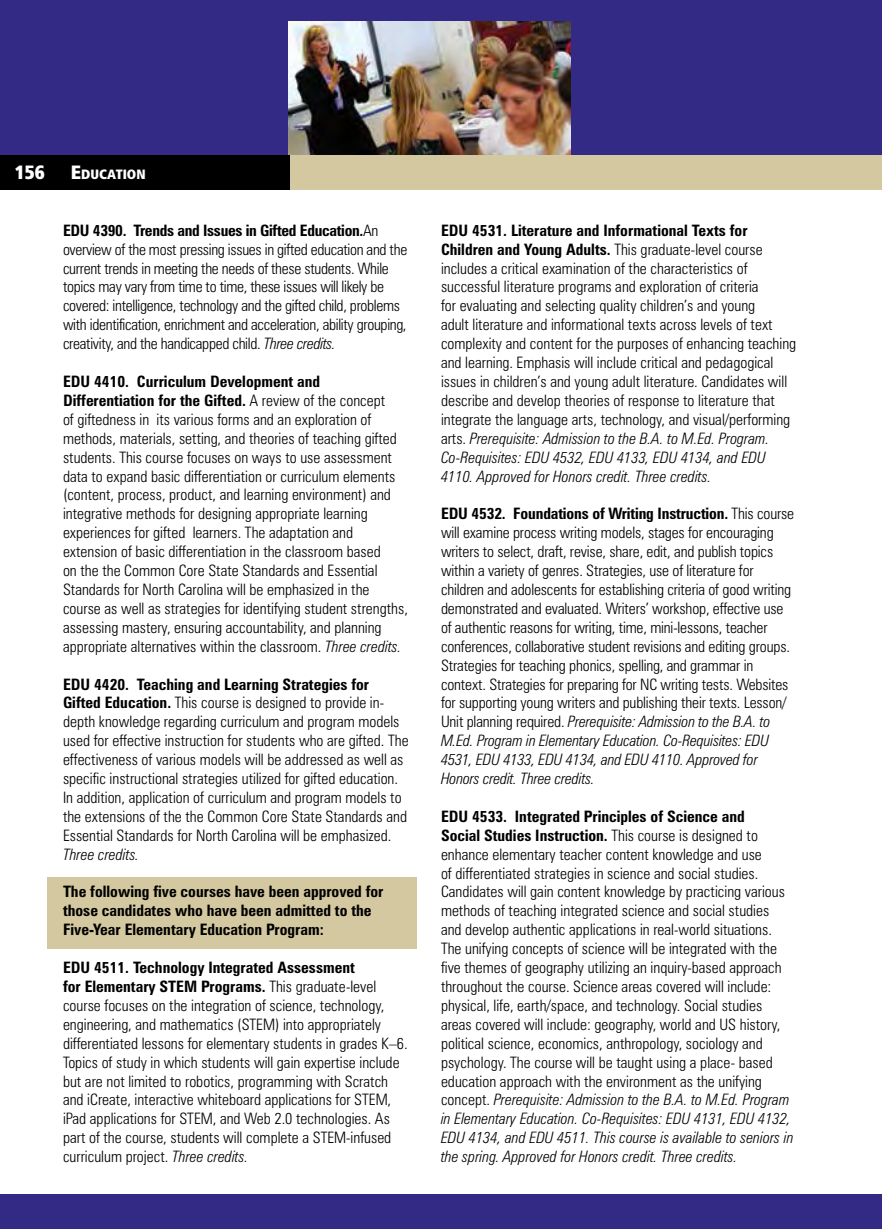
<style>
.page{position:relative;width:882px;height:1229px;background:#fff}
.page>*{position:absolute;margin:0;border:0;box-sizing:border-box;transform-origin:0 0}
.t1{font:900 condensed 19.25px "Frutiger";color:#fff}
.t2{font:300 condensed 15.75px/18.9px "Zurich BT";color:#000}
.t3{font:300 condensed 15.75px/18.9px "Zurich BT";letter-spacing:-.02em;color:#000}
.t4{font:700 condensed 15.75px/18.9px "Zurich BT";color:#000}
.t5{font:italic 300 condensed 15.75px "Zurich BT";color:#000}
.t6{font:900 condensed 13.47px "Frutiger";color:#fff}
.s1{font-size:19.25px}
.s2{font-weight:700}
.s3{font-style:italic}
</style>
<div class="page">
<div style="left:47px;top:876px;width:369px;height:72px;background:#d3c89f"></div>
<div style="left:0;top:0;width:882px;height:155px;background:#332a86"></div>
<div style="left:127px;top:155px;width:755px;height:34px;background:#d3c89f"></div>
<div style="left:0;top:155px;width:289px;height:34px;background:#000"></div>
<img style="left:289px;top:21px;width:281px;height:133px">
<div style="left:0;top:1194px;width:882px;height:34px;background:#332a86"></div>
<p class="t1" style="left:15px;top:160px;width:32px">156</p>
<p class="t6" style="left:71px;top:166px;width:76px"><span class="s1">E</span>DUCATION</p>
<p class="t3" style="left:63px;top:220px;width:346px"><span class="s2">EDU 4390. Trends and Issues in Gifted Education.</span>An overview of the most pressing issues in gifted education and the current trends in meeting the needs of these students. While topics may vary from time to time, these issues will likely be covered: intelligence, technology and the gifted child, problems with identification, enrichment and acceleration, ability grouping, creativity, and the handicapped child. <span class="s3">Three credits.</span></p>
<p class="t2" style="left:63px;top:372px;width:346px"><span class="s2">EDU 4410. Curriculum Development and Differentiation for the Gifted.</span> A review of the concept<br>of giftedness in its various forms and an exploration of methods, materials, setting, and theories of teaching gifted students. This course focuses on ways to use assessment data to expand basic differentiation or curriculum elements (content, process, product, and learning environment) and integrative methods for designing appropriate learning experiences for gifted learners. The adaptation and extension of basic differentiation in the classroom based<br>on the the Common Core State Standards and Essential Standards for North Carolina will be emphasized in the course as well as strategies for identifying student strengths, assessing mastery, ensuring accountability, and planning appropriate alternatives within the classroom. <span class="s3">Three credits.</span></p>
<p class="t2" style="left:63px;top:674px;width:347px"><span class="s2">EDU 4420. Teaching and Learning Strategies for Gifted Education.</span> This course is designed to provide in&shy;depth knowledge regarding curriculum and program models used for effective instruction for students who are gifted. The effectiveness of various models will be addressed as well as specific instructional strategies utilized for gifted education.<br>In addition, application of curriculum and program models to the extensions of the the Common Core State Standards and Essential Standards for North Carolina will be emphasized.</p>
<p class="t5" style="left:63px;top:844px;width:78px">Three credits.</p>
<p class="t4" style="left:63px;top:882px;width:322px">The following five courses have been approved for those candidates who have been admitted to the<br>Five-Year Elementary Education Program:</p>
<p class="t2" style="left:63px;top:958px;width:346px"><span class="s2">EDU 4511. Technology Integrated Assessment<br>for Elementary STEM Programs.</span> This graduate-level course focuses on the integration of science, technology, engineering, and mathematics (STEM) into appropriately differentiated lessons for elementary students in grades K–6.<br>Topics of study in which students will gain expertise include but are not limited to robotics, programming with Scratch and iCreate, interactive whiteboard applications for STEM, iPad applications for STEM, and Web 2.0 technologies. As part of the course, students will complete a STEM-infused curriculum project. <span class="s3">Three credits.</span></p>
<p class="t2" style="left:441px;top:220px;width:357px"><span class="s2">EDU 4531. Literature and Informational Texts for Children and Young Adults.</span> This graduate-level course includes a critical examination of the characteristics of successful literature programs and exploration of criteria<br>for evaluating and selecting quality children’s and young<br>adult literature and informational texts across levels of text complexity and content for the purposes of enhancing teaching and learning. Emphasis will include critical and pedagogical issues in children’s and young adult literature. Candidates will describe and develop theories of response to literature that integrate the language arts, technology, and visual/performing arts. <span class="s3">Prerequisite: Admission to the B.A. to M.Ed. Program.<br>Co-Requisites: EDU 4532, EDU 4133, EDU 4134, and EDU 4110. Approved for Honors credit. Three credits.</span></p>
<p class="t2" style="left:441px;top:504px;width:355px"><span class="s2">EDU 4532. Foundations of Writing Instruction.</span> This course will examine process writing models, stages for encouraging writers to select, draft, revise, share, edit, and publish topics within a variety of genres. Strategies, use of literature for children and adolescents for establishing criteria of good writing demonstrated and evaluated. Writers’ workshop, effective use of authentic reasons for writing, time, mini-lessons, teacher conferences, collaborative student revisions and editing groups.<br>Strategies for teaching phonics, spelling, and grammar in context. Strategies for preparing for NC writing tests. Websites for supporting young writers and publishing their texts. Lesson/ Unit planning required. <span class="s3">Prerequisite: Admission to the B.A. to M.Ed. Program in Elementary Education. Co-Requisites: EDU 4531, EDU 4133, EDU 4134, and EDU 4110. Approved for Honors credit. Three credits.</span></p>
<p class="t2" style="left:441px;top:806px;width:354px"><span class="s2">EDU 4533. Integrated Principles of Science and<br>Social Studies Instruction.</span> This course is designed to enhance elementary teacher content knowledge and use<br>of differentiated strategies in science and social studies.<br>Candidates will gain content knowledge by practicing various methods of teaching integrated science and social studies and develop authentic applications in real-world situations.<br>The unifying concepts of science will be integrated with the five themes of geography utilizing an inquiry-based approach throughout the course. Science areas covered will include: physical, life, earth/space, and technology. Social studies areas covered will include: geography, world and US history, political science, economics, anthropology, sociology and psychology. The course will be taught using a place- based education approach with the environment as the unifying concept. <span class="s3">Prerequisite: Admission to the B.A. to M.Ed. Program in Elementary Education. Co-Requisites: EDU 4131, EDU 4132, EDU 4134, and EDU 4511. This course is available to seniors in the spring. Approved for Honors credit. Three credits.</span></p>
</div>
